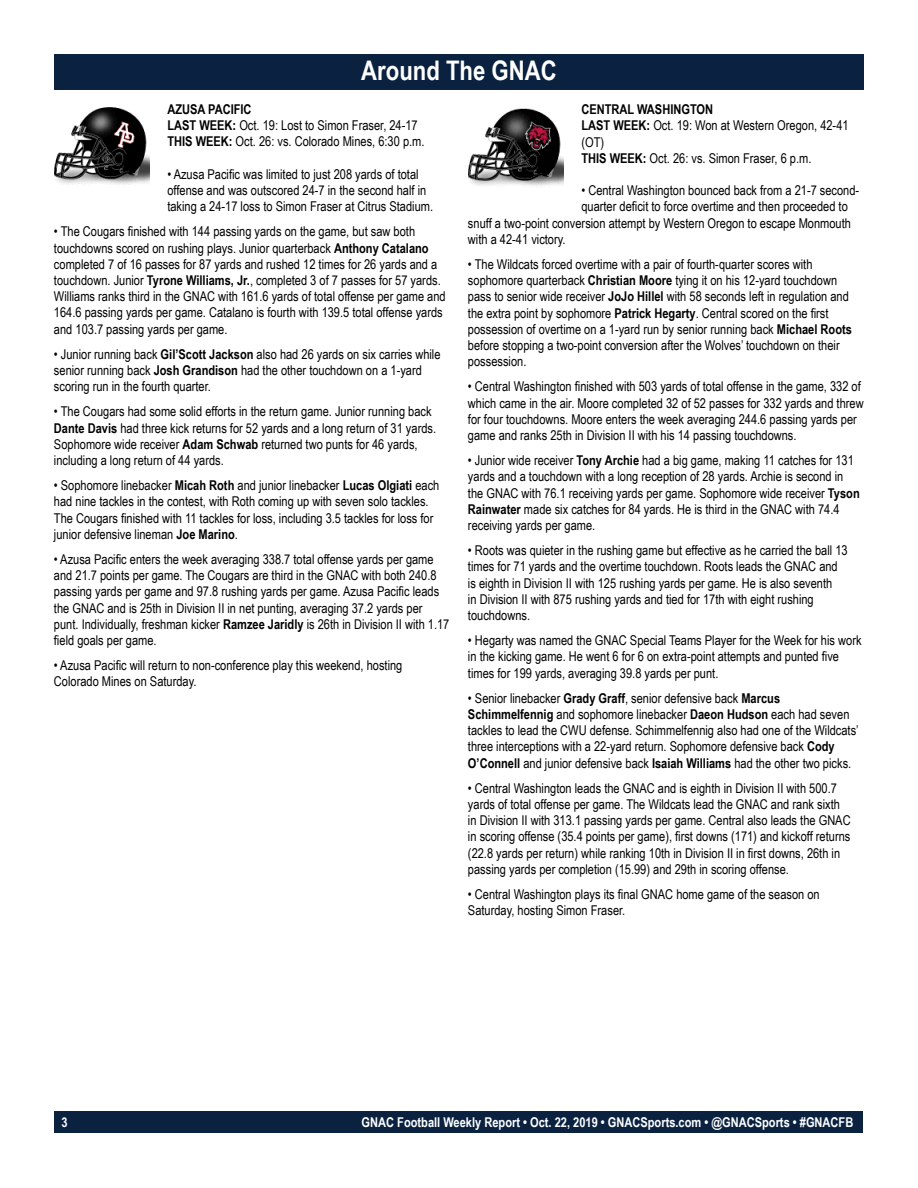
<style>
.page{position:relative;width:918px;height:1188px;background:#fff}
.page>*{position:absolute;margin:0;border:0;box-sizing:border-box;transform-origin:0 0}
.t1{font:700 27px "Arial Narrow";color:#fff}
.t2{font:13.5px/16.2px "Arial Narrow";color:#000}
.t3{font:700 13.5px "Arial Narrow";color:#fff}
.s1{font-weight:700}
</style>
<div class="page">
<div style="left:55px;top:1111px;width:808px;height:22px;background:#0a2240"></div>
<img style="left:54px;top:107px;width:95px;height:79px">
<img style="left:468px;top:108px;width:95px;height:78px">
<div style="left:54px;top:54px;width:810px;height:36px;background:#0a2240"></div>
<h1 class="t1" style="left:361px;top:50px;width:197px">Around The GNAC</h1>
<p class="t2" style="left:167px;top:101px;width:259px"><span class="s1">AZUSA PACIFIC<br>LAST WEEK:</span> Oct. 19: Lost to Simon Fraser, 24-17<br><span class="s1">THIS WEEK:</span> Oct. 26: vs. Colorado Mines, 6:30 p.m.</p>
<p class="t2" style="left:167px;top:165px;width:267px">• Azusa Pacific was limited to just 208 yards of total offense and was outscored 24-7 in the second half in taking a 24-17 loss to Simon Fraser at Citrus Stadium.</p>
<p class="t2" style="left:54px;top:223px;width:393px">• The Cougars finished with 144 passing yards on the game, but saw both touchdowns scored on rushing plays. Junior quarterback <span class="s1">Anthony Catalano </span>completed 7 of 16 passes for 87 yards and rushed 12 times for 26 yards and a touchdown. Junior <span class="s1">Tyrone Williams, Jr.</span>, completed 3 of 7 passes for 57 yards.<br>Williams ranks third in the GNAC with 161.6 yards of total offense per game and 164.6 passing yards per game. Catalano is fourth with 139.5 total offense yards and 103.7 passing yards per game.</p>
<p class="t2" style="left:54px;top:345px;width:388px">• Junior running back <span class="s1">Gil’Scott Jackson</span> also had 26 yards on six carries while senior running back <span class="s1">Josh Grandison</span> had the other touchdown on a 1-yard scoring run in the fourth quarter.</p>
<p class="t2" style="left:54px;top:403px;width:384px">• The Cougars had some solid efforts in the return game. Junior running back <span class="s1">Dante Davis</span> had three kick returns for 52 yards and a long return of 31 yards.<br>Sophomore wide receiver <span class="s1">Adam Schwab</span> returned two punts for 46 yards, including a long return of 44 yards.</p>
<p class="t2" style="left:54px;top:477px;width:387px">• Sophomore linebacker <span class="s1">Micah Roth</span> and junior linebacker <span class="s1">Lucas Olgiati</span> each had nine tackles in the contest, with Roth coming up with seven solo tackles.<br>The Cougars finished with 11 tackles for loss, including 3.5 tackles for loss for junior defensive lineman <span class="s1">Joe Marino</span>.</p>
<p class="t2" style="left:54px;top:551px;width:397px">• Azusa Pacific enters the week averaging 338.7 total offense yards per game and 21.7 points per game. The Cougars are third in the GNAC with both 240.8 passing yards per game and 97.8 rushing yards per game. Azusa Pacific leads the GNAC and is 25th in Division II in net punting, averaging 37.2 yards per punt. Individually, freshman kicker <span class="s1">Ramzee Jaridly</span> is 26th in Division II with 1.17 field goals per game.</p>
<p class="t2" style="left:54px;top:657px;width:350px">• Azusa Pacific will return to non-conference play this weekend, hosting<br>Colorado Mines on Saturday.</p>
<p class="t2" style="left:581px;top:101px;width:269px"><span class="s1">CENTRAL WASHINGTON<br>LAST WEEK:</span> Oct. 19: Won at Western Oregon, 42-41 (OT)<br><span class="s1">THIS WEEK:</span> Oct. 26: vs. Simon Fraser, 6 p.m.</p>
<p class="t2" style="left:581px;top:182px;width:279px">• Central Washington bounced back from a 21-7 second-</p>
<p class="t2" style="left:581px;top:198px;width:268px">quarter deficit to force overtime and then proceeded to</p>
<p class="t2" style="left:468px;top:214px;width:385px">snuff a two-point conversion attempt by Western Oregon to escape Monmouth</p>
<p class="t2" style="left:468px;top:230px;width:99px">with a 42-41 victory.</p>
<p class="t2" style="left:468px;top:256px;width:385px">• The Wildcats forced overtime with a pair of fourth-quarter scores with sophomore quarterback <span class="s1">Christian Moore</span> tying it on his 12-yard touchdown pass to senior wide receiver <span class="s1">JoJo Hillel</span> with 58 seconds left in regulation and the extra point by sophomore <span class="s1">Patrick Hegarty</span>. Central scored on the first possession of overtime on a 1-yard run by senior running back <span class="s1">Michael Roots </span>before stopping a two-point conversion after the Wolves’ touchdown on their possession.</p>
<p class="t2" style="left:468px;top:378px;width:397px">• Central Washington finished with 503 yards of total offense in the game, 332 of which came in the air. Moore completed 32 of 52 passes for 332 yards and threw for four touchdowns. Moore enters the week averaging 244.6 passing yards per game and ranks 25th in Division II with his 14 passing touchdowns.</p>
<p class="t2" style="left:468px;top:452px;width:393px">• Junior wide receiver <span class="s1">Tony Archie</span> had a big game, making 11 catches for 131 yards and a touchdown with a long reception of 28 yards. Archie is second in the GNAC with 76.1 receiving yards per game. Sophomore wide receiver <span class="s1">Tyson Rainwater</span> made six catches for 84 yards. He is third in the GNAC with 74.4 receiving yards per game.</p>
<p class="t2" style="left:468px;top:542px;width:381px">• Roots was quieter in the rushing game but effective as he carried the ball 13 times for 71 yards and the overtime touchdown. Roots leads the GNAC and is eighth in Division II with 125 rushing yards per game. He is also seventh<br>in Division II with 875 rushing yards and tied for 17th with eight rushing touchdowns.</p>
<p class="t2" style="left:468px;top:632px;width:395px">• Hegarty was named the GNAC Special Teams Player for the Week for his work in the kicking game. He went 6 for 6 on extra-point attempts and punted five times for 199 yards, averaging 39.8 yards per punt.</p>
<p class="t2" style="left:468px;top:689px;width:392px">• Senior linebacker <span class="s1">Grady Graff</span>, senior defensive back <span class="s1">Marcus Schimmelfennig</span> and sophomore linebacker <span class="s1">Daeon Hudson</span> each had seven tackles to lead the CWU defense. Schimmelfennig also had one of the Wildcats’ three interceptions with a 22-yard return. Sophomore defensive back <span class="s1">Cody O’Connell</span> and junior defensive back <span class="s1">Isaiah Williams</span> had the other two picks.</p>
<p class="t2" style="left:468px;top:780px;width:384px">• Central Washington leads the GNAC and is eighth in Division II with 500.7 yards of total offense per game. The Wildcats lead the GNAC and rank sixth in Division II with 313.1 passing yards per game. Central also leads the GNAC in scoring offense (35.4 points per game), first downs (171) and kickoff returns (22.8 yards per return) while ranking 10th in Division II in first downs, 26th in passing yards per completion (15.99) and 29th in scoring offense.</p>
<p class="t2" style="left:468px;top:886px;width:353px">• Central Washington plays its final GNAC home game of the season on<br>Saturday, hosting Simon Fraser.</p>
<p class="t3" style="left:61px;top:1112px;width:8px">3</p>
<p class="t3" style="left:362px;top:1112px;width:493px">GNAC Football Weekly Report • Oct. 22, 2019 • GNACSports.com • @GNACSports • #GNACFB</p>
</div>
